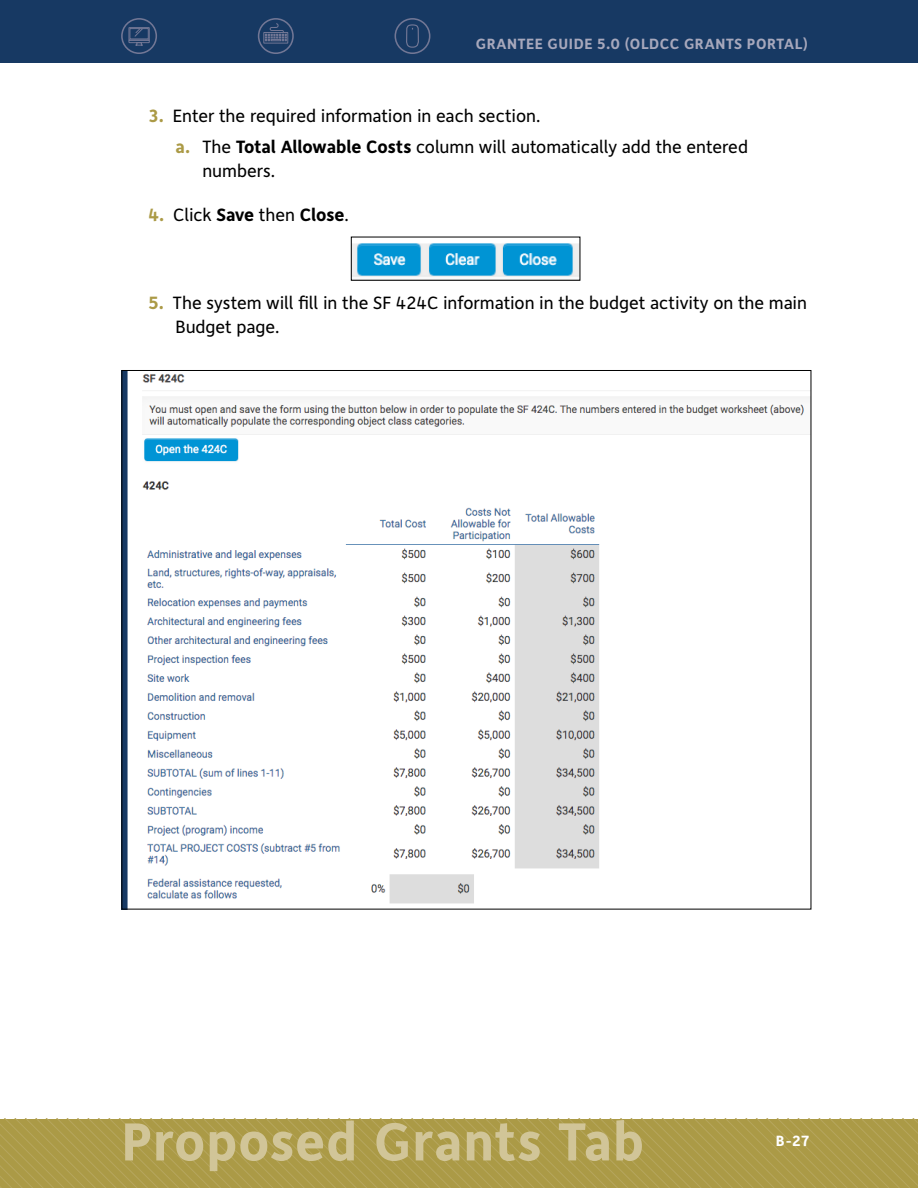
<style>
.page{position:relative;width:918px;height:1188px;background:#fff}
.page>*{position:absolute;margin:0;border:0;box-sizing:border-box;transform-origin:0 0}
.t1{font:700 54px "Depot";letter-spacing:.02em;color:#d1c598}
.t2{font:18px/30.8px "Depot";letter-spacing:-.005em;color:#000}
.t3{font:700 15px "Depot";letter-spacing:.04em;color:#a7a8bc}
.t4{font:700 15px "Depot";color:#fff}
.s1{font-weight:700;color:#ab9a46}
.s2{font-weight:700}
</style>
<div class="page">
<svg style="left:0;top:1119px;width:918px;height:69px;background:#ac9b49"></svg>
<div style="left:0;top:0;width:918px;height:63px;background:#173963"></div>
<div style="left:121px;top:18px;width:36px;height:36px;border:2px solid #727795;border-radius:50%"></div>
<svg style="left:128px;top:27px;width:22px;height:19px"></svg>
<div style="left:258px;top:18px;width:36px;height:36px;border:2px solid #727795;border-radius:50%"></div>
<div style="left:263px;top:32px;width:25px;height:12px;border:1px solid #727795"></div>
<svg style="left:265px;top:23px;width:22px;height:19px"></svg>
<div style="left:395px;top:18px;width:35px;height:36px;border:2px solid #727795;border-radius:50%"></div>
<svg style="left:406px;top:24px;width:13px;height:24px"></svg>
<img style="left:353px;top:243px;width:225px;height:34px">
<div style="left:351px;top:237px;width:229px;height:44px;border:1px solid #000"></div>
<img style="left:124px;top:372px;width:685px;height:535px">
<p class="t3" style="left:476px;top:34px;width:334px">GRANTEE GUIDE 5.0 (OLDCC GRANTS PORTAL)</p>
<p class="t2" style="left:175px;top:100px;width:574px;text-indent:-27px"><span class="s1">3.</span> Enter the required information in each section.<br><span class="s1">a.</span> The <span class="s2">Total Allowable Costs</span> column will automatically add the entered</p>
<p class="t2" style="left:202px;top:155px;width:72px">numbers.</p>
<p class="t2" style="left:148px;top:199px;width:200px"><span class="s1">4.</span> Click <span class="s2">Save</span> then <span class="s2">Close</span>.</p>
<p class="t2" style="left:175px;top:291px;width:633px;line-height:24px;text-indent:-27px"><span class="s1">5.</span> The system will fill in the SF 424C information in the budget activity on the main<br>Budget page.</p>
<h1 class="t1" style="left:122px;top:1107px;width:524px">Proposed Grants Tab</h1>
<p class="t4" style="left:776px;top:1131px;width:36px">B-27</p>
</div>
